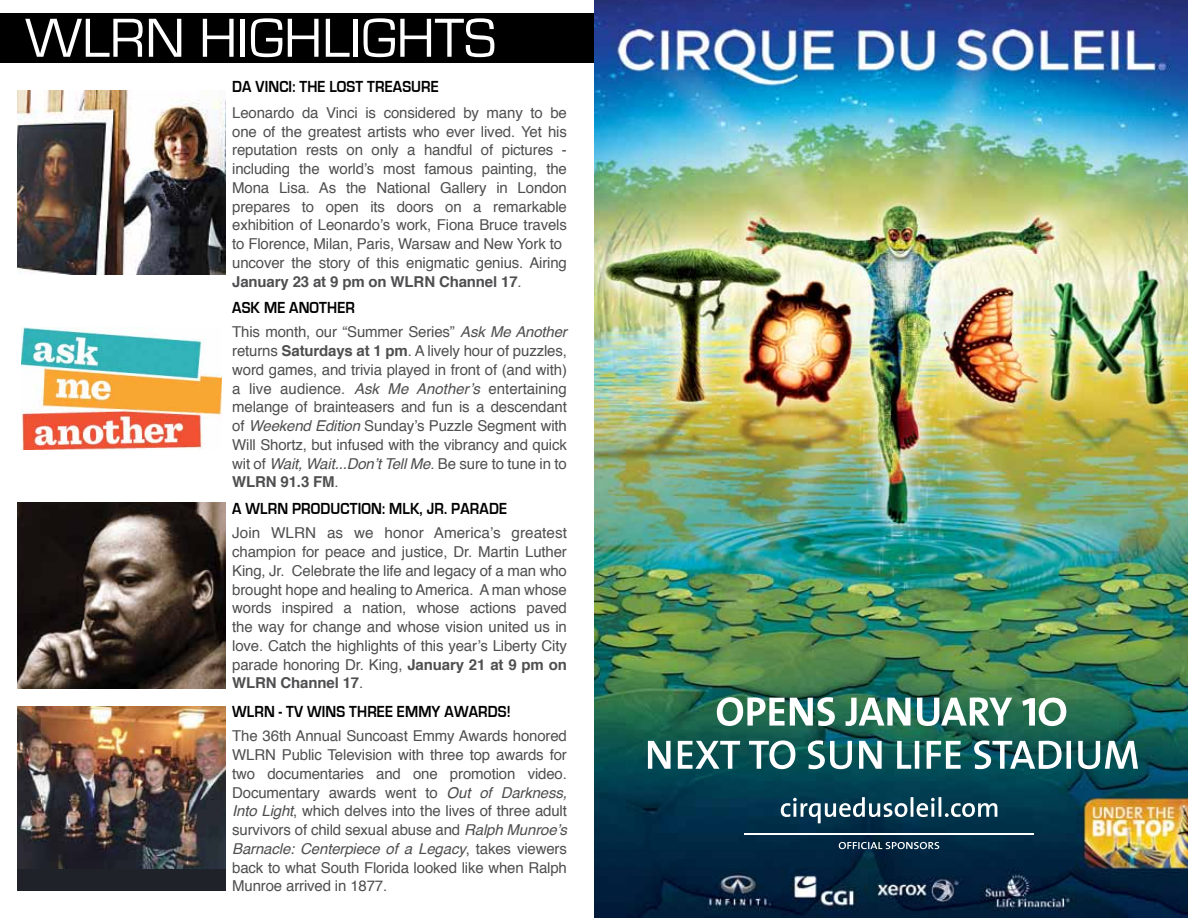
<style>
.page{position:relative;width:1188px;height:918px;background:#fff}
.page>*{position:absolute;margin:0;border:0;box-sizing:border-box;transform-origin:0 0}
.t1{font:57px "Eurostile";color:#fff}
.t2{font:700 16.5px "Eurostile";letter-spacing:.01em;color:#000;scale:.89 1}
.t3{font:15px/18.8px "Helvetica";letter-spacing:-.01em;color:#4f4f51;text-align:justify}
.s1{font-weight:700}
.s2{font-style:italic}
</style>
<div class="page">
<div style="left:0;top:13px;width:594px;height:50px;background:#000"></div>
<img style="left:594px;top:0;width:594px;height:918px">
<img style="left:744px;top:833px;width:290px;height:1px">
<div style="left:17px;top:706px;width:209px;height:185px;background:#20222a"></div>
<img style="left:17px;top:706px;width:209px;height:162px">
<img style="left:17px;top:91px;width:209px;height:184px">
<img style="left:22px;top:328px;width:199px;height:122px">
<img style="left:17px;top:503px;width:209px;height:186px">
<h1 class="t1" style="left:25px;top:7px;width:41px">WLR</h1>
<h1 class="t1" style="left:145px;top:7px;width:352px">N HIGHLIGHTS</h1>
<p class="t2" style="left:232px;top:78px;width:234px">DA VINCI: THE LOST TREASURE</p>
<p class="t3" style="left:232px;top:104px;width:336px;text-align:left">Leonardo da Vinci is considered by many to be one of the greatest artists who ever lived. Yet his reputation rests on only a handful of pictures - including the world’s most famous painting, the Mona Lisa. As the National Gallery in London prepares to open its doors on a remarkable exhibition of Leonardo’s work, Fiona Bruce travels to Florence, Milan, Paris, Warsaw and New York to uncover the story of this enigmatic genius. Airing <span class="s1">January 23 at 9 pm on WLRN Channel 17</span>.</p>
<p class="t2" style="left:232px;top:298px;width:118px">ASK ME ANOTHER</p>
<p class="t3" style="left:232px;top:323px;width:336px">This month, our “Summer Series” <span class="s2">Ask Me Another </span>returns <span class="s1">Saturdays at 1 pm</span>. A lively hour of puzzles, word games, and trivia played in front of (and with) a live audience. <span class="s2">Ask Me Another’s</span> entertaining melange of brainteasers and fun is a descendant of <span class="s2">Weekend Edition</span> Sunday’s Puzzle Segment with Will Shortz, but infused with the vibrancy and quick wit of <span class="s2">Wait, Wait...Don’t Tell Me</span>. Be sure to tune in to <span class="s1">WLRN 91.3 FM</span>.</p>
<p class="t2" style="left:232px;top:499px;width:310px">A WLRN PRODUCTION: MLK, JR. PARADE</p>
<p class="t3" style="left:232px;top:524px;width:336px">Join WLRN as we honor America’s greatest champion for peace and justice, Dr. Martin Luther King, Jr. Celebrate the life and legacy of a man who brought hope and healing to America. A man whose words inspired a nation, whose actions paved the way for change and whose vision united us in love. Catch the highlights of this year’s Liberty City parade honoring Dr. King, <span class="s1">January 21 at 9 pm on WLRN Channel 17</span>.</p>
<p class="t2" style="left:232px;top:702px;width:315px">WLRN - TV WINS THREE EMMY AWARDS!</p>
<p class="t3" style="left:232px;top:727px;width:336px">The 36th Annual Suncoast Emmy Awards honored WLRN Public Television with three top awards for two documentaries and one promotion video.<br>Documentary awards went to <span class="s2">Out of Darkness, Into Light</span>, which delves into the lives of three adult survivors of child sexual abuse and <span class="s2">Ralph Munroe’s Barnacle: Centerpiece of a Legacy</span>, takes viewers back to what South Florida looked like when Ralph Munroe arrived in 1877.</p>
</div>
